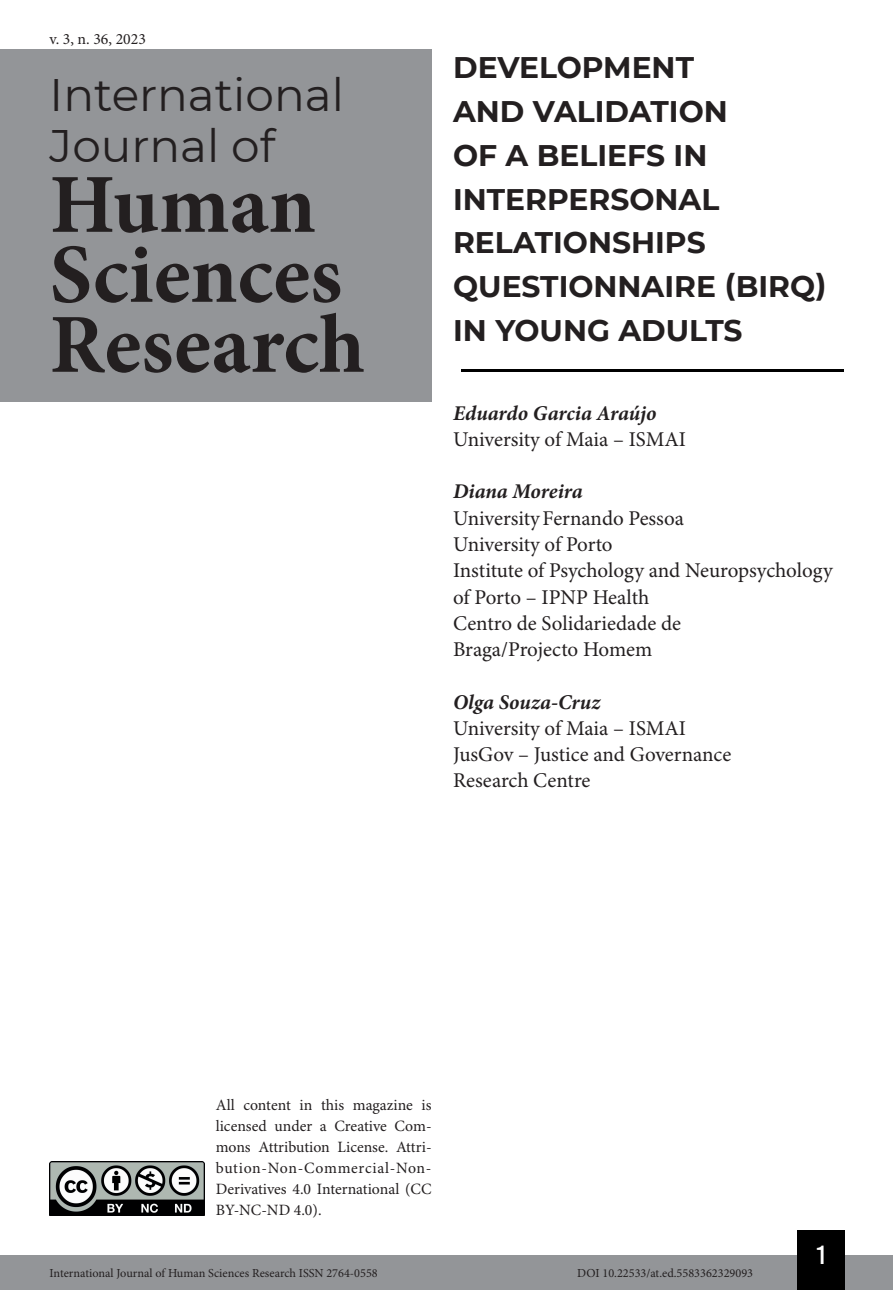
<style>
.page{position:relative;width:893px;height:1290px;background:#fff}
.page>*{position:absolute;margin:0;border:0;box-sizing:border-box;transform-origin:0 0}
.t1{font:700 84px/70px "Minion Pro";color:#231f20}
.t2{font:45.5px/50.8px "Montserrat";color:#231f20}
.t3{font:700 29.75px/43.8px "Montserrat";color:#231f20}
.t4{font:26.25px "Bebas Kai";color:#fff}
.t5{font:21px/26.2px "Minion Pro";letter-spacing:-.005em;color:#231f20}
.t6{font:italic 700 21px "Minion Pro";letter-spacing:-.005em;color:#231f20}
.t7{font:15.75px/21px "Minion Pro";color:#231f20;text-align:justify}
.t8{font:12.25px "Minion Pro";color:#231f20}
</style>
<div class="page">
<div style="left:0;top:1255px;width:893px;height:35px;background:#939598"></div>
<div style="left:797px;top:1230px;width:48px;height:60px;background:#000"></div>
<img style="left:50px;top:1161px;width:154px;height:54px">
<div style="left:0;top:50px;width:432px;height:352px;background:#939598"></div>
<hr style="left:461px;top:370px;width:382px;height:2px;background:#000">
<p class="t7" style="left:50px;top:29px;width:98px">v. 3, n. 36, 2023</p>
<h2 class="t2" style="left:50px;top:68px;width:296px">International<br>Journal of</h2>
<h1 class="t1" style="left:50px;top:169px;width:317px">Human<br>Sciences<br>Research</h1>
<h3 class="t3" style="left:453px;top:44px;width:375px">DEVELOPMENT<br>AND VALIDATION<br>OF A BELIEFS IN<br>INTERPERSONAL<br>RELATIONSHIPS<br>QUESTIONNAIRE (BIRQ)<br>IN YOUNG ADULTS</h3>
<p class="t6" style="left:453px;top:398px;width:205px">Eduardo Garcia Araújo</p>
<p class="t5" style="left:453px;top:427px;width:234px">University of Maia – ISMAI</p>
<p class="t6" style="left:453px;top:477px;width:131px">Diana Moreira</p>
<p class="t5" style="left:453px;top:506px;width:381px">University Fernando Pessoa<br>University of Porto<br>Institute of Psychology and Neuropsychology of Porto – IPNP Health<br>Centro de Solidariedade de<br>Braga/Projecto Homem</p>
<p class="t6" style="left:453px;top:687px;width:148px">Olga Souza-Cruz</p>
<p class="t5" style="left:453px;top:716px;width:280px">University of Maia – ISMAI<br>JusGov – Justice and Governance<br>Research Centre</p>
<p class="t7" style="left:216px;top:1095px;width:217px">All content in this magazine is licensed under a Creative Com&shy;mons Attribution License. Attri&shy;bution-Non-Commercial-Non-Derivatives 4.0 International (CC BY-NC-ND 4.0).</p>
<p class="t4" style="left:817px;top:1241px;width:10px">1</p>
<p class="t8" style="left:50px;top:1266px;width:330px">International Journal of Human Sciences Research ISSN 2764-0558</p>
<p class="t8" style="left:577px;top:1266px;width:177px">DOI 10.22533/at.ed.5583362329093</p>
</div>
